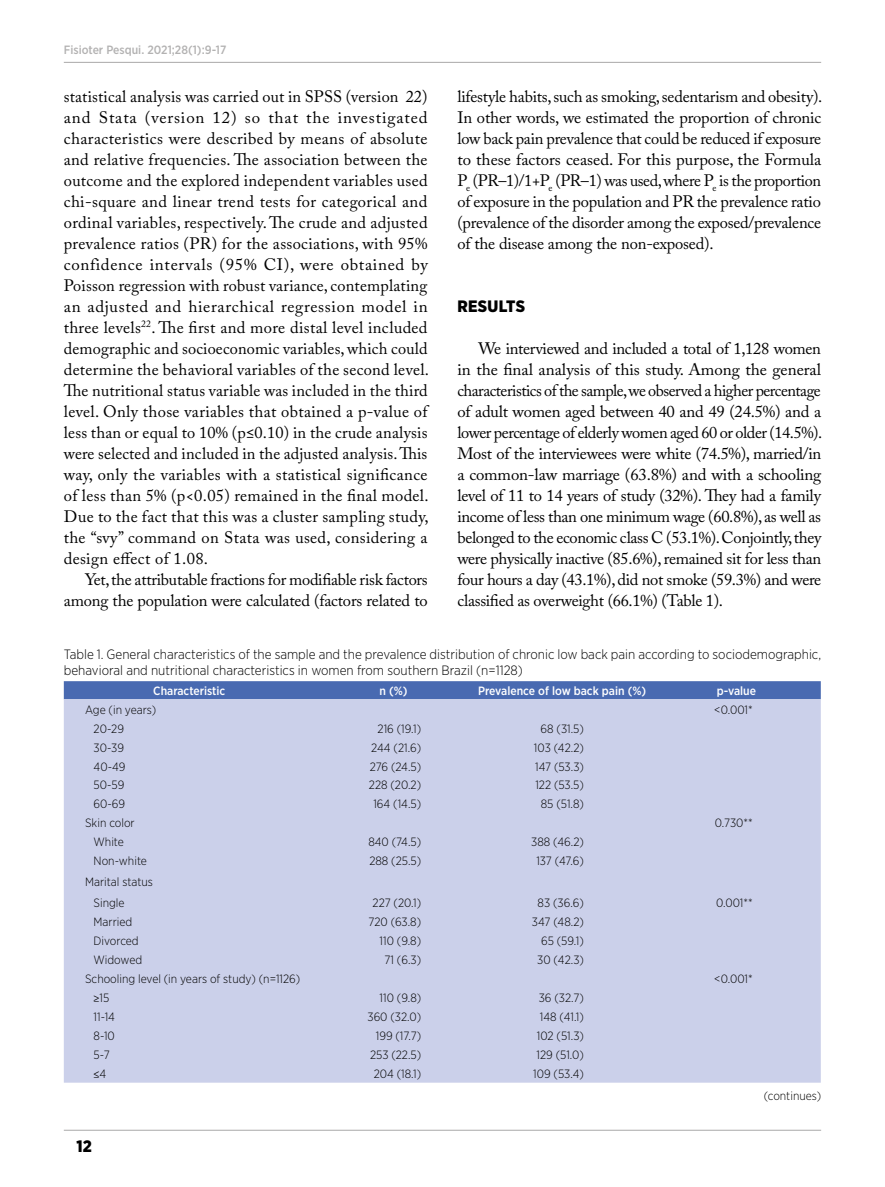
<style>
.page{position:relative;width:885px;height:1187px;background:#fff}
.page>*{position:absolute;margin:0;border:0;box-sizing:border-box;transform-origin:0 0}
.t1{font:16.5px/21px "Adobe Caslon Pro";letter-spacing:-.01em;color:#000;text-align:justify}
.t2{font:900 16.5px "Gotham Narrow";letter-spacing:.02em;color:#000}
.t3{font:300 13.5px/16.2px "Gotham Narrow";color:#000}
.t4{font:300 12px/21px "Gotham Narrow";color:#000}
.t5{font:500 12px "Gotham Narrow";color:#fff}
.t6{font:500 12px "Gotham Narrow";color:#b3b2b2}
.t7{font:300 12px "Calibri";color:#000}
.s1{font-family:"Calibri"}
.s2{font-family:"Gotham Narrow"}
</style>
<div class="page">
<hr style="left:64px;top:62px;width:757px;height:1px;background:#b3b2b2">
<hr style="left:64px;top:1129px;width:757px;height:1px;background:#b3b2b2">
<div style="left:64px;top:681px;width:756px;height:18px;background:#496ab1"></div>
<div style="left:64px;top:699px;width:756px;height:383px;background:#cbd0ea"></div>
<p class="t6" style="left:64px;top:42px;width:164px">Fisioter Pesqui. 2021;28(1):9-17</p>
<p class="t1" style="left:64px;top:86px;width:366px">statistical analysis was carried out in SPSS (version 22) and Stata (version 12) so that the investigated characteristics were described by means of absolute and relative frequencies. The association between the outcome and the explored independent variables used chi-square and linear trend tests for categorical and ordinal variables, respectively. The crude and adjusted prevalence ratios (PR) for the associations, with 95% confidence intervals (95% CI), were obtained by Poisson regression with robust variance, contemplating an adjusted and hierarchical regression model in three levels<sup>22</sup>. The first and more distal level included demographic and socioeconomic variables, which could determine the behavioral variables of the second level.<br>The nutritional status variable was included in the third level. Only those variables that obtained a p-value of less than or equal to 10% (p≤0.10) in the crude analysis were selected and included in the adjusted analysis. This way, only the variables with a statistical significance of less than 5% (p&lt;0.05) remained in the final model.<br>Due to the fact that this was a cluster sampling study, the “svy” command on Stata was used, considering a design effect of 1.08.</p>
<p class="t1" style="left:64px;top:569px;width:365px;text-align:right">Yet, the attributable fractions for modifiable risk factors among the population were calculated (factors related to</p>
<p class="t1" style="left:457px;top:86px;width:366px">lifestyle habits, such as smoking, sedentarism and obesity).<br>In other words, we estimated the proportion of chronic low back pain prevalence that could be reduced if exposure to these factors ceased. For this purpose, the Formula P<sub>e</sub> (PR–1)/1+P<sub>e</sub> (PR–1) was used, where P<sub>e</sub> is the proportion of exposure in the population and PR the prevalence ratio (prevalence of the disorder among the exposed/prevalence of the disease among the non-exposed).</p>
<p class="t2" style="left:457px;top:295px;width:69px">RESULTS</p>
<p class="t1" style="left:457px;top:338px;width:366px;text-indent:21px">We interviewed and included a total of 1,128 women in the final analysis of this study. Among the general characteristics of the sample, we observed a higher percentage of adult women aged between 40 and 49 (24.5%) and a lower percentage of elderly women aged 60 or older (14.5%).<br>Most of the interviewees were white (74.5%), married/in a common-law marriage (63.8%) and with a schooling level of 11 to 14 years of study (32%). They had a family income of less than one minimum wage (60.8%), as well as belonged to the economic class C (53.1%). Conjointly, they were physically inactive (85.6%), remained sit for less than four hours a day (43.1%), did not smoke (59.3%) and were classified as overweight (66.1%) (Table 1).</p>
<p class="t3" style="left:64px;top:645px;width:758px">Table 1. General characteristics of the sample and the prevalence distribution of chronic low back pain according to sociodemographic, behavioral and nutritional characteristics in women from southern Brazil (n=1128)</p>
<p class="t5" style="left:153px;top:683px;width:73px">Characteristic</p>
<p class="t5" style="left:379px;top:683px;width:30px">n (%)</p>
<p class="t5" style="left:478px;top:683px;width:170px">Prevalence of low back pain (%)</p>
<p class="t5" style="left:716px;top:683px;width:41px">p-value</p>
<p class="t4" style="left:85px;top:698px;width:73px">Age (in years)</p>
<p class="t4" style="left:714px;top:698px;width:40px">&lt;0.001*</p>
<p class="t4" style="left:94px;top:717px;width:32px">20-29</p>
<p class="t4" style="left:377px;top:717px;width:45px">216 (19.1)</p>
<p class="t4" style="left:540px;top:717px;width:45px">68 (31.5)</p>
<p class="t4" style="left:94px;top:736px;width:32px">30-39</p>
<p class="t4" style="left:371px;top:736px;width:51px">244 (21.6)</p>
<p class="t4" style="left:534px;top:736px;width:51px">103 (42.2)</p>
<p class="t4" style="left:94px;top:755px;width:33px">40-49</p>
<p class="t4" style="left:370px;top:755px;width:53px">276 (24.5)</p>
<p class="t4" style="left:535px;top:755px;width:50px">147 (53.3)</p>
<p class="t4" style="left:94px;top:774px;width:32px">50-59</p>
<p class="t4" style="left:369px;top:774px;width:54px">228 (20.2)</p>
<p class="t4" style="left:535px;top:774px;width:50px">122 (53.5)</p>
<p class="t4" style="left:94px;top:793px;width:33px">60-69</p>
<p class="t4" style="left:373px;top:793px;width:49px">164 (14.5)</p>
<p class="t4" style="left:540px;top:793px;width:45px">85 (51.8)</p>
<p class="t4" style="left:85px;top:812px;width:51px">Skin color</p>
<p class="t4" style="left:714px;top:812px;width:39px">0.730**</p>
<p class="t4" style="left:94px;top:831px;width:32px">White</p>
<p class="t4" style="left:368px;top:831px;width:54px">840 (74.5)</p>
<p class="t4" style="left:531px;top:831px;width:54px">388 (46.2)</p>
<p class="t4" style="left:94px;top:850px;width:55px">Non-white</p>
<p class="t4" style="left:369px;top:850px;width:53px">288 (25.5)</p>
<p class="t4" style="left:536px;top:850px;width:49px">137 (47.6)</p>
<p class="t4" style="left:94px;top:871px;width:61px;text-indent:-9px">Marital status<br>Single</p>
<p class="t4" style="left:372px;top:891px;width:50px">227 (20.1)</p>
<p class="t4" style="left:537px;top:891px;width:48px">83 (36.6)</p>
<p class="t4" style="left:716px;top:891px;width:38px">0.001**</p>
<p class="t4" style="left:94px;top:911px;width:40px">Married</p>
<p class="t4" style="left:368px;top:911px;width:54px">720 (63.8)</p>
<p class="t4" style="left:531px;top:911px;width:54px">347 (48.2)</p>
<p class="t4" style="left:94px;top:930px;width:47px">Divorced</p>
<p class="t4" style="left:379px;top:930px;width:43px">110 (9.8)</p>
<p class="t4" style="left:541px;top:930px;width:44px">65 (59.1)</p>
<p class="t4" style="left:94px;top:949px;width:50px">Widowed</p>
<p class="t4" style="left:384px;top:949px;width:38px">71 (6.3)</p>
<p class="t4" style="left:537px;top:949px;width:48px">30 (42.3)</p>
<p class="t4" style="left:85px;top:968px;width:217px">Schooling level (in years of study) (n=1126)</p>
<p class="t4" style="left:714px;top:968px;width:40px">&lt;0.001*</p>
<p class="t4" style="left:94px;top:987px;width:17px"><span class="s1">≥</span>15</p>
<p class="t4" style="left:379px;top:987px;width:43px">110 (9.8)</p>
<p class="t4" style="left:538px;top:987px;width:47px">36 (32.7)</p>
<p class="t4" style="left:94px;top:1006px;width:23px">11-14</p>
<p class="t4" style="left:367px;top:1006px;width:55px">360 (32.0)</p>
<p class="t4" style="left:540px;top:1006px;width:46px">148 (41.1)</p>
<p class="t4" style="left:94px;top:1025px;width:23px">8-10</p>
<p class="t4" style="left:376px;top:1025px;width:47px">199 (17.7)</p>
<p class="t4" style="left:537px;top:1025px;width:49px">102 (51.3)</p>
<p class="t4" style="left:94px;top:1043px;width:18px">5-7</p>
<p class="t4" style="left:370px;top:1043px;width:53px">253 (22.5)</p>
<p class="t4" style="left:536px;top:1043px;width:49px">129 (51.0)</p>
<p class="t7" style="left:94px;top:1066px;width:14px">≤<span class="s2">4</span></p>
<p class="t4" style="left:373px;top:1062px;width:49px">204 (18.1)</p>
<p class="t4" style="left:533px;top:1062px;width:52px">109 (53.4)</p>
<p class="t4" style="left:763px;top:1084px;width:59px">(continues)</p>
<p class="t2" style="left:77px;top:1135px;width:17px">12</p>
</div>
